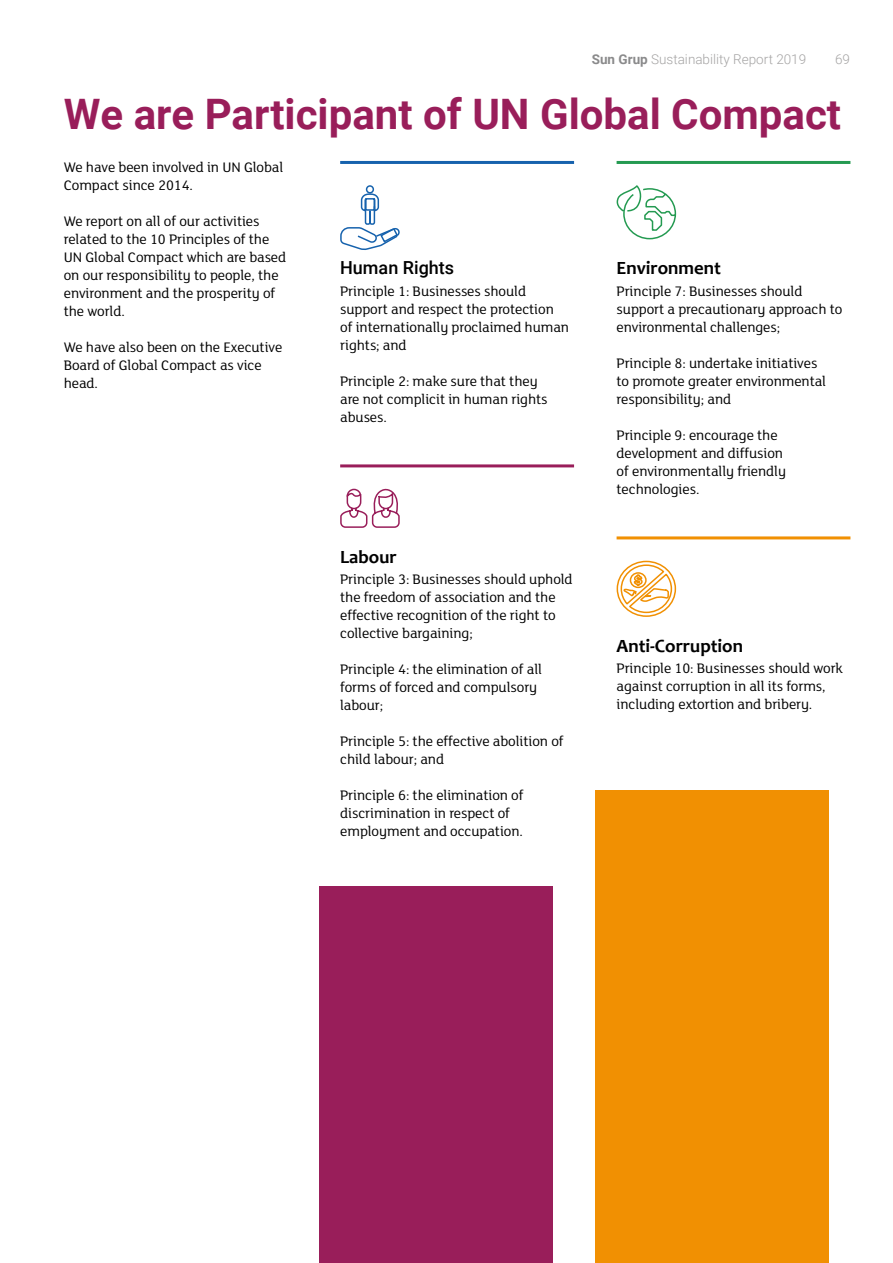
<style>
.page{position:relative;width:893px;height:1263px;background:#fff}
.page>*{position:absolute;margin:0;border:0;box-sizing:border-box;transform-origin:0 0}
.t1{font:700 42px "Roboto";color:#991e5a}
.t2{font:700 18.75px "Candara";color:#000}
.t3{font:500 18px "Roboto";color:#000}
.t4{font:15px/18px "FS Lola";letter-spacing:-.005em;color:#000}
.t5{font:300 13.5px "Roboto";color:#a5a4a4}
.s1{font-weight:700;color:#8a8a8b}
</style>
<div class="page">
<div style="left:366px;top:185px;width:8px;height:9px;border:2px solid #1662ad;border-radius:50%"></div>
<svg style="left:340px;top:192px;width:60px;height:58px"></svg>
<svg style="left:340px;top:488px;width:60px;height:40px"></svg>
<svg style="left:616px;top:185px;width:61px;height:55px"></svg>
<svg style="left:616px;top:536px;width:61px;height:81px"></svg>
<hr style="left:340px;top:161px;width:234px;height:3px;background:#1662ad">
<hr style="left:617px;top:161px;width:233px;height:3px;background:#249a51">
<hr style="left:617px;top:536px;width:233px;height:3px;background:#f19002">
<hr style="left:340px;top:464px;width:234px;height:3px;background:#991e5a">
<div style="left:319px;top:887px;width:234px;height:376px;background:#991e5a"></div>
<div style="left:595px;top:791px;width:234px;height:472px;background:#f19002"></div>
<p class="t5" style="left:592px;top:50px;width:216px"><span class="s1">Sun Grup</span> Sustainability Report 2019</p>
<p class="t5" style="left:835px;top:50px;width:16px">69</p>
<h1 class="t1" style="left:64px;top:85px;width:779px">We are Participant of UN Global Compact</h1>
<p class="t4" style="left:64px;top:159px;width:221px">We have been involved in UN Global<br>Compact since 2014.</p>
<p class="t4" style="left:64px;top:213px;width:224px">We report on all of our activities related to the 10 Principles of the<br>UN Global Compact which are based on our responsibility to people, the environment and the prosperity of the world.</p>
<p class="t4" style="left:64px;top:339px;width:220px">We have also been on the Executive<br>Board of Global Compact as vice head.</p>
<p class="t3" style="left:340px;top:255px;width:115px">Human Rights</p>
<p class="t2" style="left:617px;top:256px;width:106px">Environment</p>
<p class="t4" style="left:340px;top:283px;width:230px">Principle 1: Businesses should support and respect the protection of internationally proclaimed human rights; and</p>
<p class="t4" style="left:340px;top:373px;width:209px">Principle 2: make sure that they are not complicit in human rights abuses.</p>
<p class="t4" style="left:617px;top:283px;width:227px">Principle 7: Businesses should support a precautionary approach to environmental challenges;</p>
<p class="t4" style="left:617px;top:355px;width:211px">Principle 8: undertake initiatives to promote greater environmental responsibility; and</p>
<p class="t4" style="left:617px;top:427px;width:171px">Principle 9: encourage the development and diffusion of environmentally friendly technologies.</p>
<p class="t2" style="left:340px;top:545px;width:58px">Labour</p>
<p class="t4" style="left:340px;top:572px;width:234px">Principle 3: Businesses should uphold the freedom of association and the effective recognition of the right to collective bargaining;</p>
<p class="t4" style="left:340px;top:662px;width:203px">Principle 4: the elimination of all forms of forced and compulsory labour;</p>
<p class="t4" style="left:340px;top:734px;width:225px">Principle 5: the effective abolition of child labour; and</p>
<p class="t4" style="left:340px;top:788px;width:185px">Principle 6: the elimination of discrimination in respect of employment and occupation.</p>
<p class="t2" style="left:617px;top:634px;width:128px">Anti-Corruption</p>
<p class="t4" style="left:617px;top:661px;width:228px">Principle 10: Businesses should work against corruption in all its forms, including extortion and bribery.</p>
</div>
